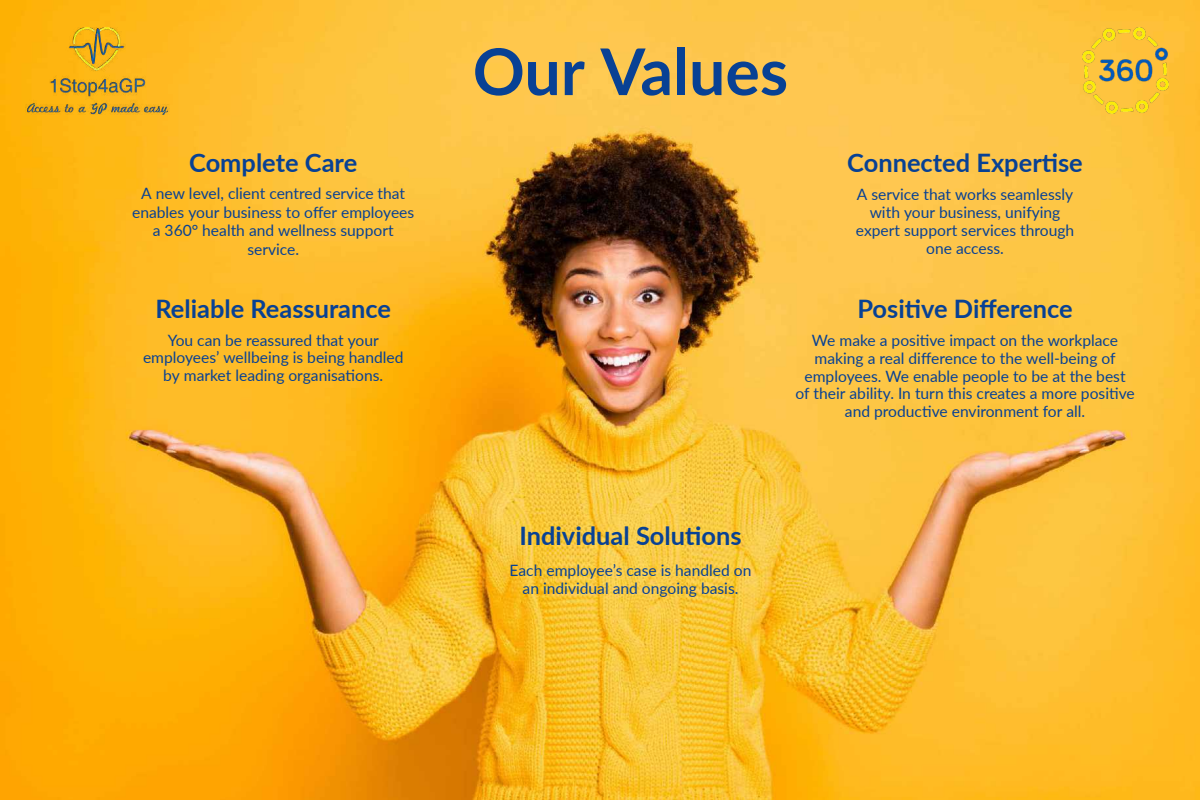
<style>
.page{position:relative;width:1200px;height:800px;background:#fff}
.page>*{position:absolute;margin:0;border:0;box-sizing:border-box;transform-origin:0 0}
.t1{font:700 64.5px "Lato";color:#084194}
.t2{font:700 25.4px "Lato";color:#084194}
.t3{font:15.6px/17.9px "Lato";color:#084194;text-align:center}
</style>
<div class="page">
<img style="left:0;top:0;width:1200px;height:800px">
<img style="left:25px;top:28px;width:144px;height:87px">
<img style="left:1083px;top:28px;width:85px;height:85px">
<h2 class="t2" style="left:189px;top:147px;width:170px">Complete Care</h2>
<p class="t3" style="left:132px;top:184px;width:284px;line-height:18.5px">A new level, client centred service that enables your business to offer employees a 360° health and wellness support service.</p>
<h2 class="t2" style="left:155px;top:293px;width:237px">Reliable Reassurance</h2>
<p class="t3" style="left:143px;top:331px;width:262px;line-height:17.6px">You can be reassured that your employees’ wellbeing is being handled by market leading organisations.</p>
<h1 class="t1" style="left:473px;top:31px;width:317px">Our Values</h1>
<h2 class="t2" style="left:847px;top:147px;width:237px">Connected Expertise</h2>
<p class="t3" style="left:856px;top:185px;width:220px">A service that works seamlessly with your business, unifying expert support services through one access.</p>
<h2 class="t2" style="left:858px;top:293px;width:217px">Positive Difference</h2>
<p class="t3" style="left:805px;top:331px;width:323px">We make a positive impact on the workplace making a real difference to the well-being of employees. We enable people to be at the best</p>
<p class="t3" style="left:845px;top:402px;width:242px">and productive environment for all.</p>
<p class="t3" style="left:795px;top:384px;width:341px">of their ability. In turn this creates a more positive</p>
<h2 class="t2" style="left:519px;top:520px;width:224px">Individual Solutions</h2>
<p class="t3" style="left:510px;top:561px;width:243px">Each employee’s case is handled on an individual and ongoing basis.</p>
</div>
